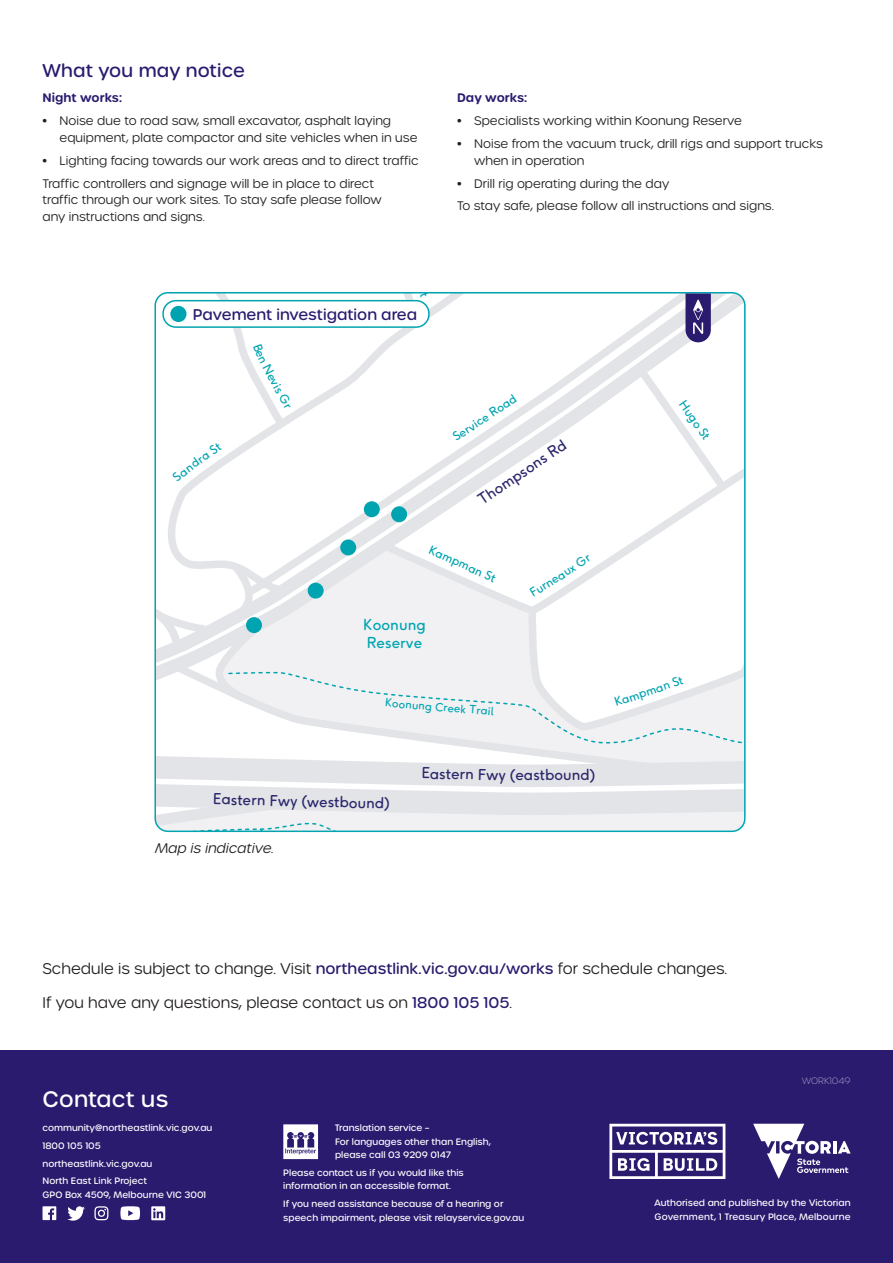
<style>
.page{position:relative;width:893px;height:1263px;background:#fff}
.page>*{position:absolute;margin:0;border:0;box-sizing:border-box;transform-origin:0 0}
.t1{font:500 21.75px "Urbane Rounded";letter-spacing:.01em;color:#fff}
.NELP_H3{font:500 18px "Urbane Rounded";letter-spacing:.01em;color:#2a1b6f}
.NELP_WN_H4{font:300 15px "Urbane Rounded";color:#231f20}
.t2{font:15px "F37 Ginger Round";color:#2c286d}
.NELP_WN_H4-2{font:500 15px "Urbane Rounded";color:#2a1b6f}
.t3{font:15px/18px "F37 Ginger Round";letter-spacing:.005em;color:#00a4b1}
.NELP_Caption{font:italic 300 13.5px "Urbane Rounded";color:#231f20}
.NELP_Body{font:300 12px/16.5px "Urbane Rounded";color:#231f20}
.t4{font:12px "F37 Ginger Round";color:#00a4b1}
.NELP_Body_Before_Bu{font:600 12px "Urbane Rounded";color:#2a1b6f}
.t5{font:11.25px "F37 Ginger Round";color:#00a4b1}
.t6{font:500 9px/13.5px "Urbane Rounded";color:#fff}
.NELP_Item_Code{font:200 9px "Urbane Rounded";color:#a59fc4}
.s1{font-weight:500}
.s2{font-weight:500;color:#2a1b6f}
</style>
<div class="page">
<div style="left:0;top:1050px;width:893px;height:213px;background:#2a1b6f"></div>
<svg style="left:67px;top:1206px;width:18px;height:15px"></svg>
<svg style="left:43px;top:1206px;width:13px;height:14px"></svg>
<svg style="left:94px;top:1206px;width:14px;height:14px"></svg>
<svg style="left:120px;top:1206px;width:20px;height:14px"></svg>
<svg style="left:151px;top:1206px;width:14px;height:14px"></svg>
<svg style="left:283px;top:1124px;width:35px;height:35px"></svg>
<svg style="left:609px;top:1124px;width:116px;height:55px"></svg>
<svg style="left:753px;top:1124px;width:98px;height:55px"></svg>
<svg style="left:157px;top:769px;width:586px;height:60px"></svg>
<svg style="left:157px;top:744px;width:586px;height:25px"></svg>
<svg style="left:155px;top:293px;width:590px;height:451px"></svg>
<h3 class="NELP_H3" style="left:43px;top:59px;width:204px">What you may notice</h3>
<p class="NELP_Body_Before_Bu" style="left:43px;top:90px;width:81px">Night works:</p>
<p class="NELP_Body" style="left:60px;top:113px;width:360px;text-indent:-17px"><span class="s1">•</span> Noise due to road saw, small excavator, asphalt laying equipment, plate compactor and site vehicles when in use</p>
<p class="NELP_Body" style="left:43px;top:152px;width:378px"><span class="s1">•</span> Lighting facing towards our work areas and to direct traffic</p>
<p class="NELP_Body" style="left:43px;top:175px;width:341px">Traffic controllers and signage will be in place to direct traffic through our work sites. To stay safe please follow any instructions and signs.</p>
<p class="NELP_Body_Before_Bu" style="left:457px;top:90px;width:72px">Day works:</p>
<p class="NELP_Body" style="left:457px;top:113px;width:287px"><span class="s1">•</span> Specialists working within Koonung Reserve</p>
<p class="NELP_Body" style="left:474px;top:136px;width:350px;text-indent:-17px"><span class="s1">•</span> Noise from the vacuum truck, drill rigs and support trucks when in operation</p>
<p class="NELP_Body" style="left:457px;top:175px;width:214px"><span class="s1">•</span> Drill rig operating during the day</p>
<p class="NELP_Body" style="left:457px;top:198px;width:318px">To stay safe, please follow all instructions and signs.</p>
<p class="NELP_WN_H4-2" style="left:193px;top:305px;width:226px">Pavement investigation area</p>
<p class="t4" style="left:450px;top:432px;width:75px;rotate:-34deg">Service Road</p>
<p class="t2" style="left:474px;top:493px;width:104px;rotate:-34deg">Thompsons Rd</p>
<p class="t4" style="left:433px;top:542px;width:74px;rotate:24deg">Kampman St</p>
<p class="t4" style="left:542px;top:578px;width:53px;rotate:-33deg">neaux Gr</p>
<p class="t4" style="left:688px;top:397px;width:46px;rotate:55deg">Hugo St</p>
<p class="t3" style="left:363px;top:615px;width:64px">Koonung<br>Reserve</p>
<p class="t5" style="left:393px;top:696px;width:34px;rotate:5deg">oonun</p>
<p class="t5" style="left:426px;top:699px;width:73px;rotate:4deg">g C reek Trail</p>
<p class="t2" style="left:213px;top:790px;width:178px;rotate:1deg">Eastern Fwy (westbound)</p>
<p class="NELP_Caption" style="left:154px;top:840px;width:124px">Map is indicative.</p>
<p class="t2" style="left:422px;top:763px;width:104px;rotate:1deg">Eastern Fwy (e</p>
<p class="t2" style="left:524px;top:765px;width:18px">as</p>
<p class="t2" style="left:540px;top:765px;width:57px;rotate:-1deg">tbound)</p>
<p class="t4" style="left:636px;top:687px;width:48px;rotate:-19deg">pman St</p>
<p class="NELP_WN_H4" style="left:43px;top:959px;width:686px">Schedule is subject to change. Visit <span class="s2">northeastlink.vic.gov.au/works</span> for schedule changes.</p>
<p class="NELP_WN_H4" style="left:43px;top:993px;width:471px">If you have any questions, please contact us on <span class="s2">1800 105 105</span>.</p>
<p class="NELP_Item_Code" style="left:802px;top:1075px;width:50px">WORK1049</p>
<h1 class="t1" style="left:43px;top:1085px;width:127px">Contact us</h1>
<p class="t6" style="left:43px;top:1119px;width:171px;line-height:17.7px">community@northeastlink.vic.gov.au<br>1800 105 105 northeastlink.vic.gov.au<br>North East Link Project</p>
<p class="t6" style="left:43px;top:1188px;width:165px">GPO Box 4509, Melbourne VIC 3001</p>
<p class="t6" style="left:335px;top:1121px;width:157px">Translation service –<br>For languages other than English, please call 03 9209 0147</p>
<p class="t6" style="left:283px;top:1166px;width:182px">Please contact us if you would like this information in an accessible format.</p>
<p class="t6" style="left:283px;top:1197px;width:243px">If you need assistance because of a hearing or speech impairment, please visit relayservice.gov.au</p>
<p class="t6" style="left:654px;top:1196px;width:198px">Authorised and published by the Victorian<br>Government, 1 Treasury Place, Melbourne</p>
</div>
